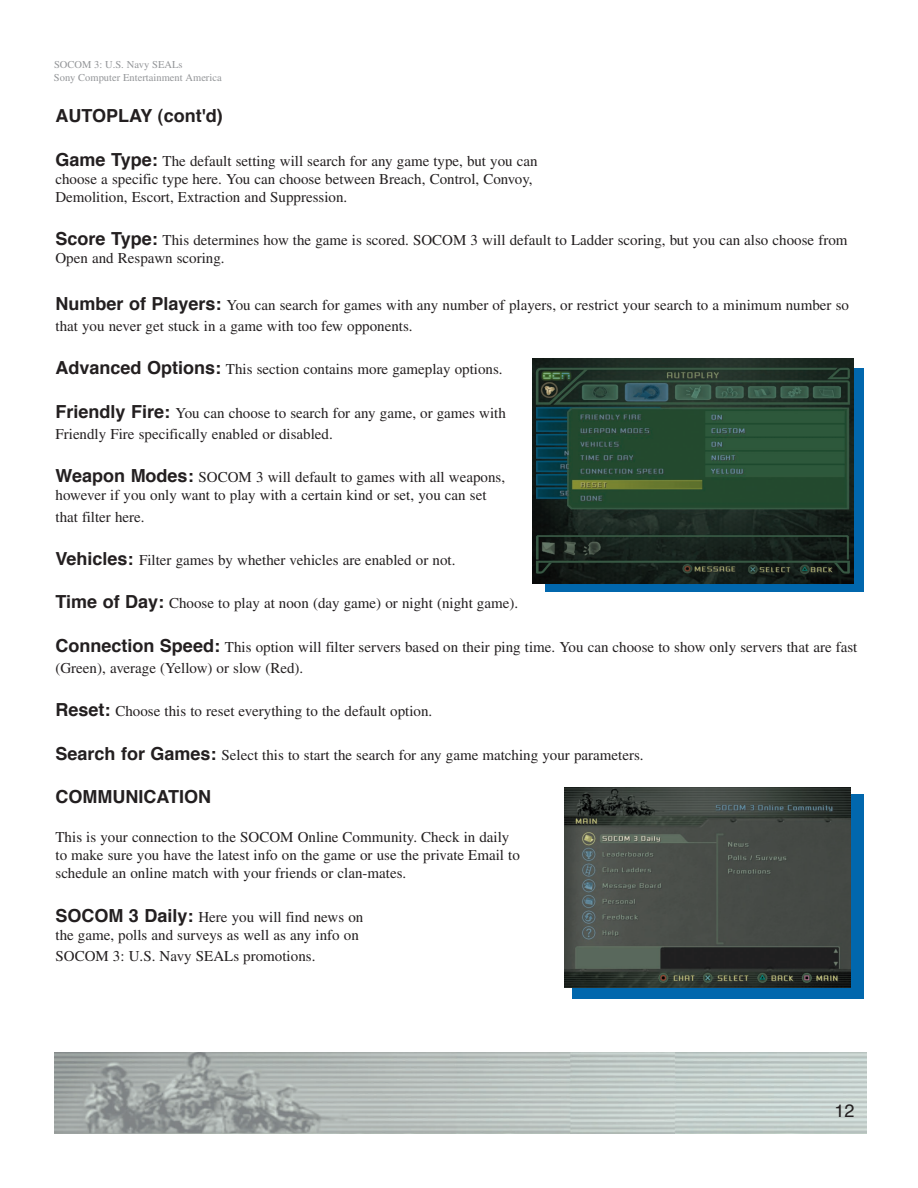
<style>
.page{position:relative;width:918px;height:1188px;background:#fff}
.page>*{position:absolute;margin:0;border:0;box-sizing:border-box;transform-origin:0 0}
.t1{font:700 18px "Helvetica";color:#231f20}
.t2{font:18px "Helvetica";color:#231f20}
.t3{font:15px/18px "Times";color:#231f20}
.t4{font:10.5px/12.6px "Times";color:#939598}
.s1{font-family:"Helvetica";font-weight:700;font-size:18px}
</style>
<div class="page">
<div style="left:546px;top:369px;width:318px;height:223px;background:#0167ad"></div>
<img style="left:533px;top:358px;width:320px;height:225px">
<img style="left:54px;top:1052px;width:813px;height:82px">
<div style="left:572px;top:794px;width:292px;height:205px;background:#0167ad"></div>
<img style="left:565px;top:788px;width:285px;height:199px">
<p class="t4" style="left:54px;top:58px;width:169px">SOCOM 3: U.S. Navy SEALs<br>Sony Computer Entertainment America</p>
<p class="t1" style="left:56px;top:104px;width:169px">AUTOPLAY (cont'd)</p>
<p class="t3" style="left:56px;top:151px;width:484px"><span class="s1">Game Type:</span> The default setting will search for any game type, but you can choose a specific type here. You can choose between Breach, Control, Convoy,<br>Demolition, Escort, Extraction and Suppression.</p>
<p class="t3" style="left:56px;top:231px;width:794px"><span class="s1">Score Type:</span> This determines how the game is scored. SOCOM 3 will default to Ladder scoring, but you can also choose from<br>Open and Respawn scoring.</p>
<p class="t3" style="left:55px;top:294px;width:795px;line-height:21.6px"><span class="s1">Number of Players:</span> You can search for games with any number of players, or restrict your search to a minimum number so that you never get stuck in a game with too few opponents.</p>
<p class="t3" style="left:56px;top:360px;width:449px"><span class="s1">Advanced Options:</span> This section contains more gameplay options.</p>
<p class="t3" style="left:56px;top:402px;width:452px;line-height:21.6px"><span class="s1">Friendly Fire:</span> You can choose to search for any game, or games with<br>Friendly Fire specifically enabled or disabled.</p>
<p class="t3" style="left:56px;top:468px;width:451px"><span class="s1">Weapon Modes:</span> SOCOM 3 will default to games with all weapons, however if you only want to play with a certain kind or set, you can set</p>
<p class="t3" style="left:56px;top:508px;width:91px">that filter here.</p>
<p class="t3" style="left:56px;top:551px;width:401px"><span class="s1">Vehicles:</span> Filter games by whether vehicles are enabled or not.</p>
<p class="t3" style="left:56px;top:594px;width:464px"><span class="s1">Time of Day:</span> Choose to play at noon (day game) or night (night game).</p>
<p class="t3" style="left:55px;top:636px;width:803px;line-height:21.6px"><span class="s1">Connection Speed:</span> This option will filter servers based on their ping time. You can choose to show only servers that are fast (Green), average (Yellow) or slow (Red).</p>
<p class="t3" style="left:56px;top:702px;width:378px"><span class="s1">Reset:</span> Choose this to reset everything to the default option.</p>
<p class="t3" style="left:56px;top:745px;width:590px"><span class="s1">Search for Games:</span> Select this to start the search for any game matching your parameters.</p>
<p class="t1" style="left:56px;top:784px;width:157px">COMMUNICATION</p>
<p class="t3" style="left:56px;top:828px;width:466px">This is your connection to the SOCOM Online Community. Check in daily to make sure you have the latest info on the game or use the private Email to schedule an online match with your friends or clan-mates.</p>
<p class="t3" style="left:55px;top:907px;width:309px"><span class="s1">SOCOM 3 Daily:</span> Here you will find news on the game, polls and surveys as well as any info on</p>
<p class="t3" style="left:55px;top:947px;width:261px">SOCOM 3: U.S. Navy SEALs promotions.</p>
<p class="t2" style="left:834px;top:1099px;width:22px">12</p>
</div>
